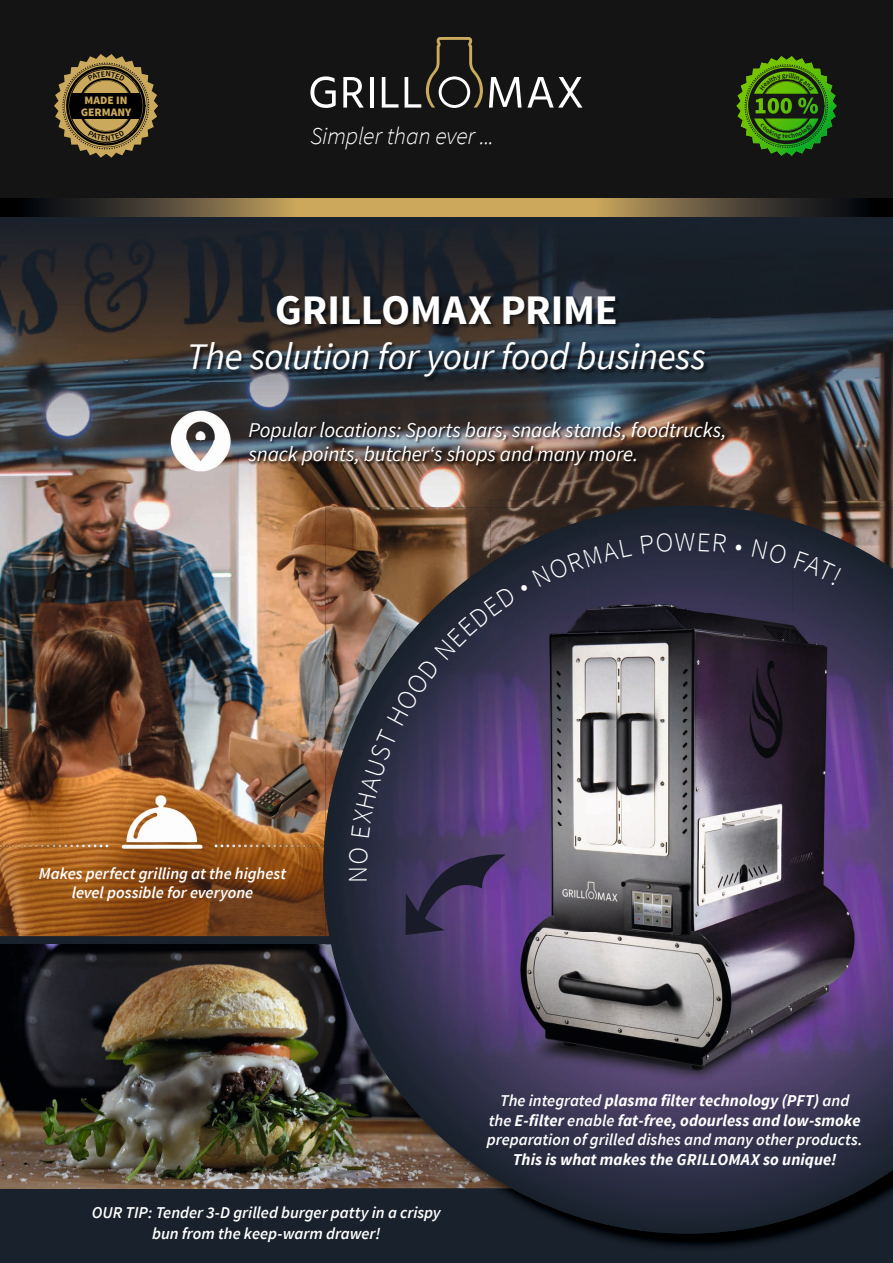
<style>
.page{position:relative;width:893px;height:1263px;background:#fff}
.page>*{position:absolute;margin:0;border:0;box-sizing:border-box;transform-origin:0 0}
.t1{font:700 42px "Source Sans Pro";letter-spacing:-.005em;color:#fff}
.t2{font:italic 37.5px "Source Sans Pro";letter-spacing:-.015em;color:#fff}
.t3{font:300 27px "Source Sans Pro";color:#fff}
.t4{font:italic 300 24.15px "Source Sans Pro";letter-spacing:-.01em;color:#fff}
.t5{font:italic 21px/24px "Source Sans Pro";letter-spacing:-.01em;color:#fff}
.t6{font:italic 600 16.5px/19.5px "Source Sans Pro";color:#fff;text-align:center}
.t7{font:italic 700 16.5px "Source Sans Pro";letter-spacing:.005em;color:#fff}
.t8{font:900 11.55px/12.3px "Source Sans Pro";color:#cba95c;text-align:center}
.s1{font-weight:700}
</style>
<div class="page">
<div style="left:0;top:198px;width:893px;height:1065px;background:#19212c"></div>
<img style="left:0;top:216px;width:210px;height:720px">
<img style="left:210px;top:216px;width:683px;height:102px">
<img style="left:683px;top:318px;width:210px;height:183px">
<img style="left:210px;top:382px;width:473px;height:142px">
<img style="left:210px;top:524px;width:113px;height:412px">
<img style="left:0;top:945px;width:323px;height:243px">
<img style="left:323px;top:505px;width:495px;height:728px">
<img style="left:325px;top:564px;width:53px;height:586px">
<svg style="left:462px;top:1150px;width:431px;height:80px"></svg>
<img style="left:378px;top:837px;width:154px;height:313px">
<img style="left:327px;top:682px;width:52px;height:373px">
<img style="left:532px;top:1093px;width:361px;height:57px">
<img style="left:491px;top:501px;width:402px;height:7px">
<img style="left:838px;top:508px;width:55px;height:6px">
<img style="left:491px;top:508px;width:53px;height:10px">
<img style="left:544px;top:505px;width:221px;height:13px">
<img style="left:838px;top:514px;width:55px;height:8px">
<img style="left:491px;top:518px;width:100px;height:2px">
<img style="left:591px;top:506px;width:247px;height:16px">
<img style="left:491px;top:520px;width:100px;height:519px">
<img style="left:591px;top:507px;width:202px;height:106px">
<img style="left:792px;top:522px;width:101px;height:91px">
<img style="left:591px;top:613px;width:302px;height:426px">
<img style="left:491px;top:1039px;width:402px;height:54px">
<div style="left:0;top:0;width:893px;height:216px;background:#131413"></div>
<img style="left:0;top:198px;width:893px;height:18px">
<svg style="left:405px;top:852px;width:100px;height:83px"></svg>
<img style="left:169px;top:410px;width:62px;height:62px">
<img style="left:215px;top:844px;width:108px;height:3px">
<img style="left:121px;top:787px;width:82px;height:69px">
<img style="left:0;top:844px;width:108px;height:3px">
<img style="left:191px;top:296px;width:519px;height:86px">
<img style="left:248px;top:421px;width:480px;height:48px">
<svg style="left:310px;top:76px;width:26px;height:32px"></svg>
<svg style="left:343px;top:77px;width:21px;height:31px"></svg>
<hr style="left:370px;top:77px;width:3px;height:31px;background:#fff">
<svg style="left:382px;top:77px;width:16px;height:31px"></svg>
<svg style="left:489px;top:77px;width:93px;height:31px"></svg>
<svg style="left:405px;top:37px;width:78px;height:71px"></svg>
<svg style="left:736px;top:56px;width:101px;height:100px"></svg>
<svg style="left:54px;top:54px;width:104px;height:104px"></svg>
<svg style="left:349px;top:848px;width:19px;height:16px"></svg>
<svg style="left:351px;top:538px;width:281px;height:299px"></svg>
<div style="left:641px;top:533px;width:85px;height:21px;background:#252a3d"></div>
<svg style="left:736px;top:544px;width:6px;height:6px"></svg>
<svg style="left:752px;top:539px;width:35px;height:25px"></svg>
<div style="left:794px;top:551px;width:48px;height:34px;background:#252a3b"></div>
<p class="t8" style="left:81px;top:94px;width:52px">MADE IN<br>GERMANY</p>
<h3 class="t4" style="left:310px;top:121px;width:185px">Simpler than ever ...</h3>
<h1 class="t1" style="left:275px;top:283px;width:344px">GRILLOMAX PRIME</h1>
<h2 class="t2" style="left:187px;top:333px;width:520px">The solution for your food business</h2>
<p class="t5" style="left:249px;top:418px;width:479px">Popular locations: Sports bars, snack stands, foodtrucks, snack points, butcher‘s shops and many more.</p>
<p class="t6" style="left:39px;top:863px;width:249px">Makes perfect grilling at the highest level possible for everyone</p>
<h3 class="t3" style="left:341px;top:883px;width:19px;rotate:-90deg">N</h3>
<p class="t6" style="left:92px;top:1202px;width:350px;line-height:21px">OUR TIP: Tender 3-D grilled burger patty in a crispy bun from the keep-warm drawer!</p>
<p class="t6" style="left:487px;top:1091px;width:377px">The integrated <span class="s1">plasma filter technology (PFT)</span> and<br>the <span class="s1">E-filter</span> enable <span class="s1">fat-free, odourless and low-smoke </span>preparation of grilled dishes and many other products.</p>
<p class="t7" style="left:513px;top:1149px;width:325px">This is what makes the GRILLOMAX so unique!</p>
</div>
